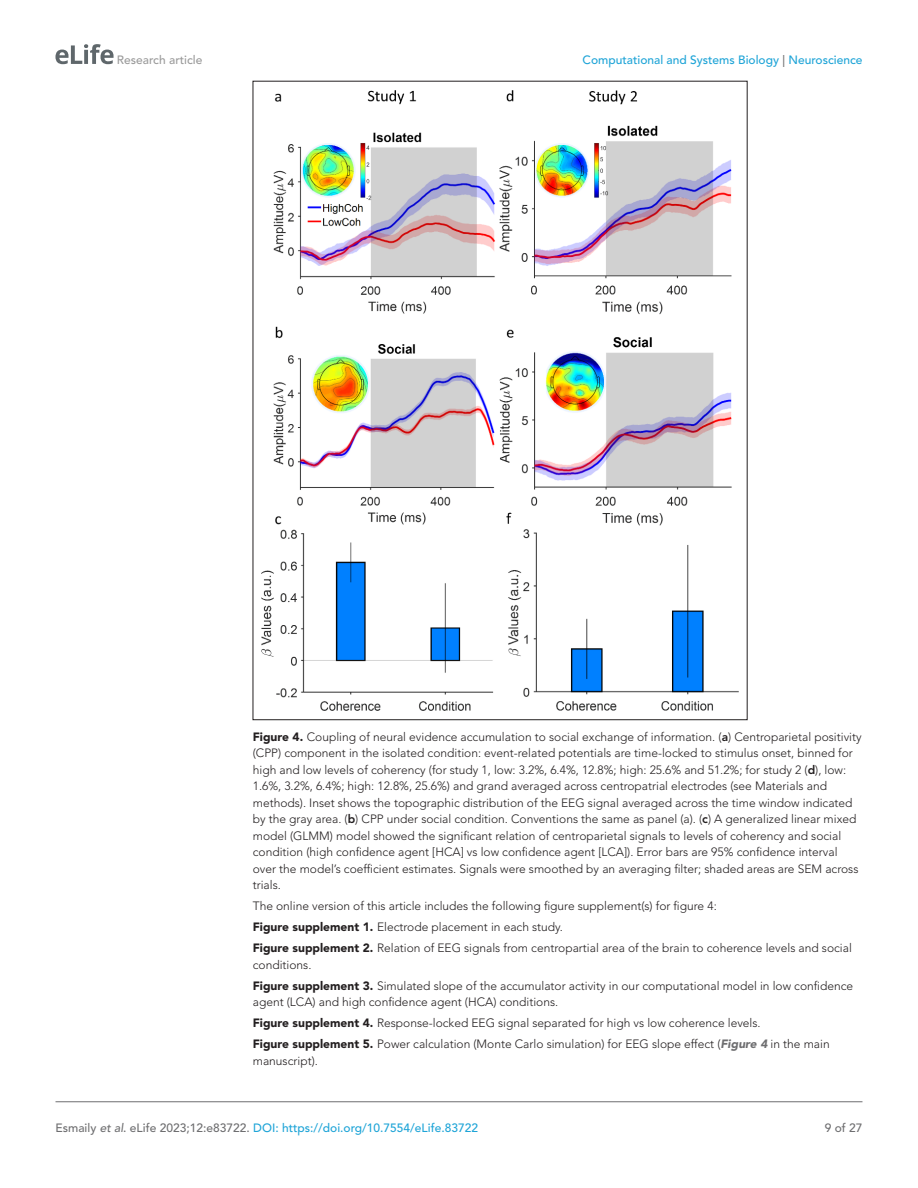
<style>
.page{position:relative;width:918px;height:1188px;background:#fff}
.page>*{position:absolute;margin:0;border:0;box-sizing:border-box;transform-origin:0 0}
.t1{font:300 12px/16.5px "Avenir LT Std";color:#231f20}
.t2{font:500 12px "Avenir LT Std";color:#1ea4d7}
.t3{font:500 12px "Avenir LT Std";color:#9a9a9a}
.t4{font:500 12px "Avenir LT Std";color:#6e6e70}
.s1{color:#6e6e70}
.s2{font-weight:900}
.s3{font-weight:800}
.s4{font-weight:900;font-style:italic;color:#6e6e70}
.s5{font-style:italic;color:#6e6e70}
</style>
<div class="page">
<svg style="left:55px;top:44px;width:59px;height:20px"></svg>
<hr style="left:56px;top:1101px;width:806px;height:1px;background:#6e6e70">
<img style="left:262px;top:90px;width:476px;height:621px">
<p class="t3" style="left:117px;top:53px;width:87px">Research article</p>
<p class="t2" style="left:583px;top:53px;width:281px">Computational and Systems Biology <span class="s1">|</span> Neuroscience</p>
<p class="t1" style="left:253px;top:729px;width:610px"><span class="s2">Figure 4.</span> Coupling of neural evidence accumulation to social exchange of information. (<span class="s3">a</span>) Centroparietal positivity (CPP) component in the isolated condition: event-related potentials are time-locked to stimulus onset, binned for high and low levels of coherency (for study 1, low: 3.2%, 6.4%, 12.8%; high: 25.6% and 51.2%; for study 2 (<span class="s3">d</span>), low:<br>1.6%, 3.2%, 6.4%; high: 12.8%, 25.6%) and grand averaged across centropatrial electrodes (see Materials and methods). Inset shows the topographic distribution of the EEG signal averaged across the time window indicated by the gray area. (<span class="s3">b</span>) CPP under social condition. Conventions the same as panel (a). (<span class="s3">c</span>) A generalized linear mixed model (GLMM) model showed the significant relation of centroparietal signals to levels of coherency and social condition (high confidence agent [HCA] vs low confidence agent [LCA]). Error bars are 95% confidence interval over the model’s coefficient estimates. Signals were smoothed by an averaging filter; shaded areas are SEM across trials.</p>
<p class="t1" style="left:253px;top:896px;width:601px;line-height:21px">The online version of this article includes the following figure supplement(s) for figure 4:<br><span class="s2">Figure supplement 1.</span> Electrode placement in each study.<br><span class="s2">Figure supplement 2.</span> Relation of EEG signals from centropartial area of the brain to coherence levels and social</p>
<p class="t1" style="left:253px;top:954px;width:602px;line-height:21px">conditions.<br><span class="s2">Figure supplement 3.</span> Simulated slope of the accumulator activity in our computational model in low confidence</p>
<p class="t1" style="left:253px;top:992px;width:578px;line-height:21px">agent (LCA) and high confidence agent (HCA) conditions.<br><span class="s2">Figure supplement 4.</span> Response-locked EEG signal separated for high vs low coherence levels.<br><span class="s2">Figure supplement 5.</span> Power calculation (Monte Carlo simulation) for EEG slope effect (<span class="s4">Figure 4</span> in the main</p>
<p class="t1" style="left:253px;top:1053px;width:67px">manuscript).</p>
<p class="t2" style="left:56px;top:1121px;width:424px"><span class="s1">Esmaily</span> <span class="s5">et al</span><span class="s1">. eLife 2023;12:e83722.</span> DOI: https://doi.org/10.7554/eLife.83722</p>
<p class="t4" style="left:825px;top:1121px;width:39px">9 of 27</p>
</div>
